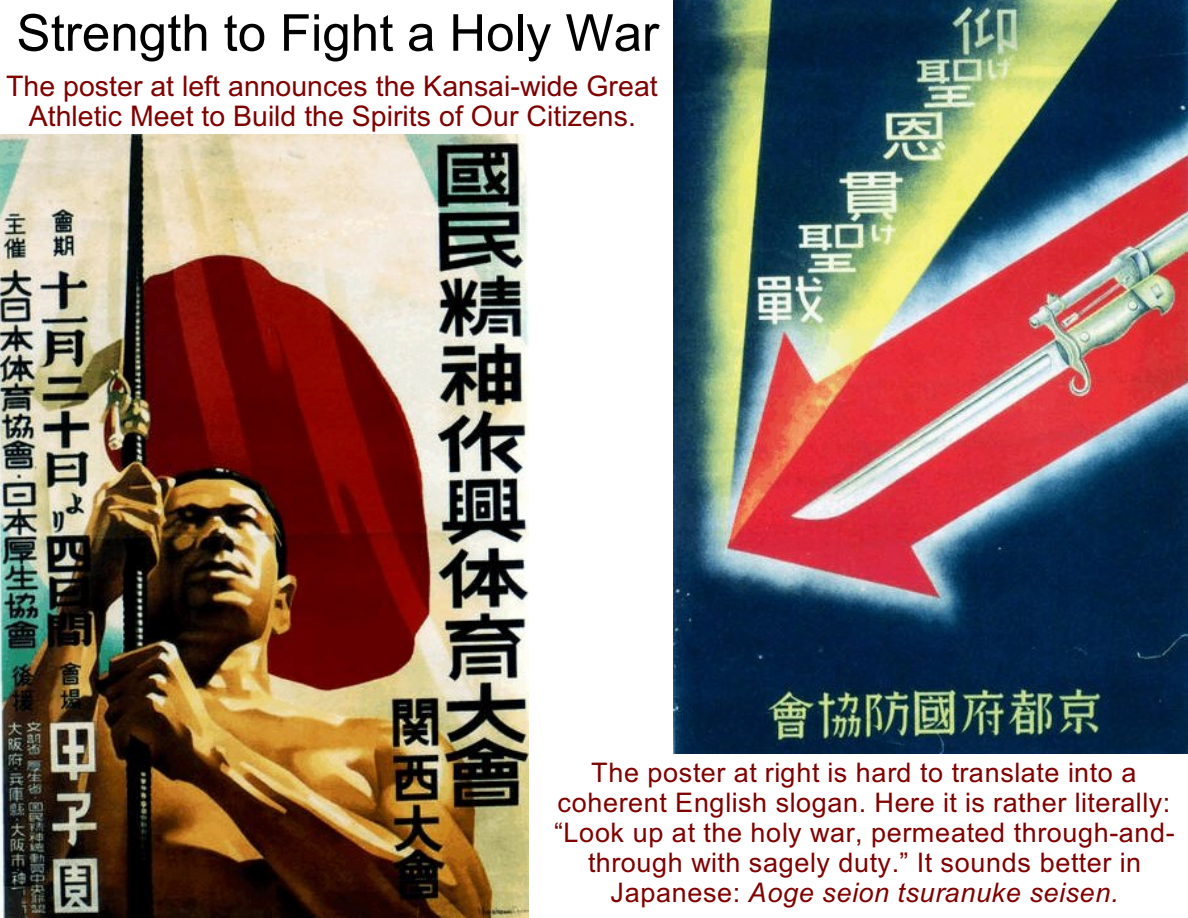
<style>
.page{position:relative;width:1188px;height:918px;background:#fff}
.page>*{position:absolute;margin:0;border:0;box-sizing:border-box;transform-origin:0 0}
.t1{font:51px "Arial";letter-spacing:.005em;color:#000}
.t2{font:28.5px/30.3px "Arial";color:#800000;text-align:center}
.t3{font:27px/29.8px "Arial";letter-spacing:.025em;color:#800000;text-align:center}
.s1{font-style:italic}
</style>
<div class="page">
<img style="left:0;top:134px;width:528px;height:784px">
<img style="left:673px;top:0;width:515px;height:753px">
<h1 class="t1" style="left:17px;top:14px;width:644px">Strength to Fight a Holy War</h1>
<p class="t2" style="left:6px;top:73px;width:653px">The poster at left announces the Kansai-wide Great<br>Athletic Meet to Build the Spirits of Our Citizens.</p>
<p class="t3" style="left:554px;top:760px;width:622px">The poster at right is hard to translate into a coherent English slogan. Here it is rather literally: “Look up at the holy war, permeated through-and&shy;through with sagely duty.” It sounds better in Japanese: <span class="s1">Aoge seion tsuranuke seisen.</span></p>
</div>
